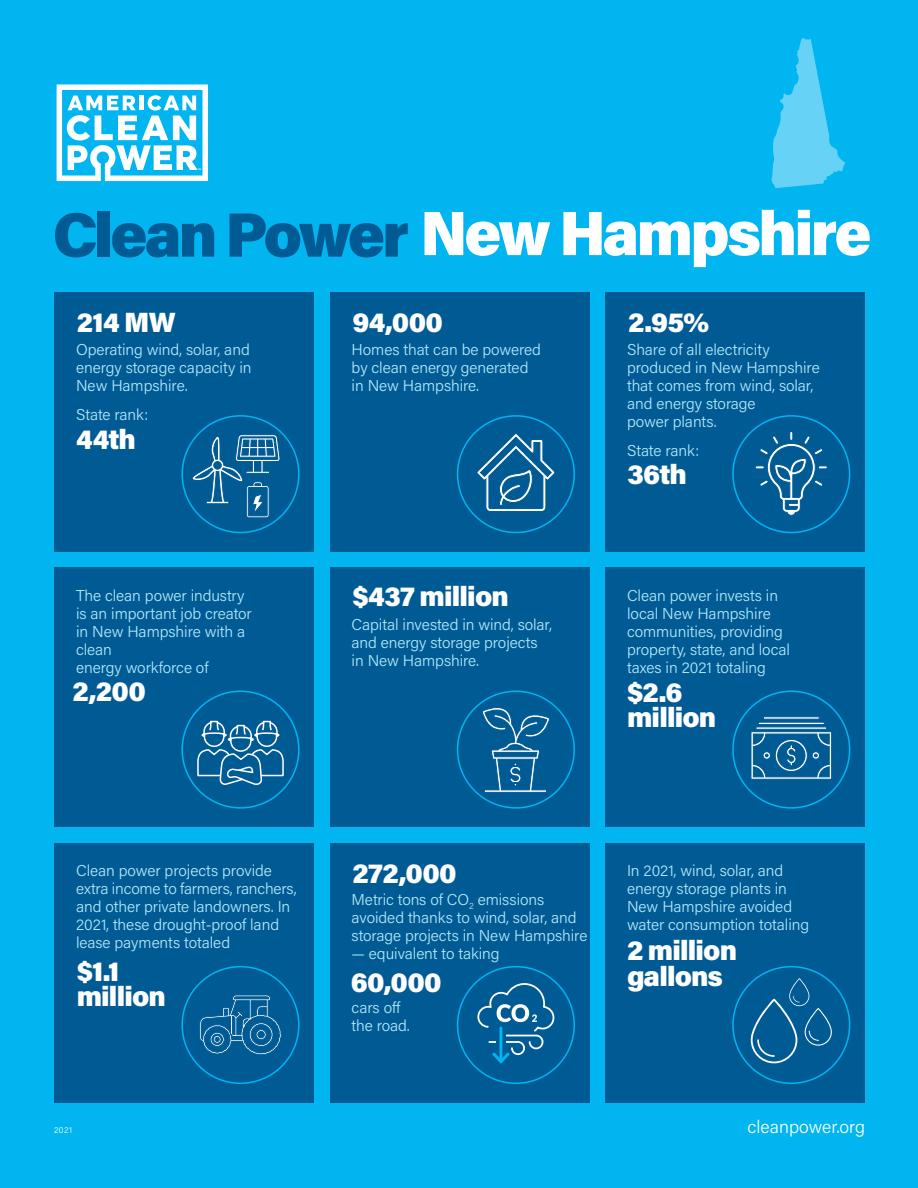
<style>
.page{position:relative;width:918px;height:1188px;background:#00b5f0}
.page>*{position:absolute;margin:0;border:0;box-sizing:border-box;transform-origin:0 0}
.t1{font:900 62.55px "Acumin Pro";letter-spacing:-.05em;color:#fff}
.t2{font:900 27.9px/25.5px "Acumin Pro";letter-spacing:-.03em;color:#fff}
.t3{font:300 18px "Acumin Pro";color:#fff}
.t4{font:300 15.75px/18px "Acumin Pro";letter-spacing:-.005em;color:#b3e9fa}
.t5{font:300 8.25px "Acumin Pro";color:#fff}
.t6{font:700 2.4px "Myriad Pro";color:#fff}
.s1{color:#005b94}
</style>
<div class="page">
<svg style="left:57px;top:84px;width:151px;height:97px"></svg>
<div style="left:55px;top:568px;width:259px;height:259px;background:#005b94"></div>
<div style="left:330px;top:568px;width:260px;height:259px;background:#005b94"></div>
<div style="left:605px;top:568px;width:260px;height:259px;background:#005b94"></div>
<div style="left:55px;top:292px;width:259px;height:260px;background:#005b94"></div>
<div style="left:330px;top:292px;width:260px;height:260px;background:#005b94"></div>
<div style="left:605px;top:292px;width:260px;height:260px;background:#005b94"></div>
<div style="left:55px;top:843px;width:259px;height:260px;background:#005b94"></div>
<div style="left:330px;top:843px;width:260px;height:260px;background:#005b94"></div>
<div style="left:605px;top:843px;width:260px;height:260px;background:#005b94"></div>
<div style="left:181px;top:415px;width:119px;height:118px;border:2px solid #00b5ef;border-radius:50%"></div>
<div style="left:457px;top:415px;width:118px;height:118px;border:2px solid #00b5ef;border-radius:50%"></div>
<div style="left:732px;top:415px;width:118px;height:118px;border:2px solid #00b5ef;border-radius:50%"></div>
<div style="left:181px;top:691px;width:119px;height:118px;border:2px solid #00b5ef;border-radius:50%"></div>
<div style="left:457px;top:691px;width:118px;height:118px;border:2px solid #00b5ef;border-radius:50%"></div>
<div style="left:732px;top:691px;width:118px;height:118px;border:2px solid #00b5ef;border-radius:50%"></div>
<div style="left:181px;top:966px;width:119px;height:118px;border:2px solid #00b5ef;border-radius:50%"></div>
<div style="left:457px;top:966px;width:118px;height:118px;border:2px solid #00b5ef;border-radius:50%"></div>
<div style="left:732px;top:966px;width:118px;height:118px;border:2px solid #00b5ef;border-radius:50%"></div>
<svg style="left:751px;top:978px;width:81px;height:85px"></svg>
<svg style="left:482px;top:707px;width:68px;height:86px"></svg>
<svg style="left:755px;top:432px;width:73px;height:84px"></svg>
<svg style="left:197px;top:720px;width:87px;height:65px"></svg>
<svg style="left:476px;top:433px;width:80px;height:85px"></svg>
<svg style="left:751px;top:716px;width:81px;height:64px"></svg>
<svg style="left:200px;top:995px;width:81px;height:60px"></svg>
<svg style="left:477px;top:982px;width:78px;height:82px"></svg>
<svg style="left:192px;top:432px;width:88px;height:86px"></svg>
<svg style="left:771px;top:38px;width:74px;height:150px"></svg>
<p class="t6" style="left:198px;top:168px;width:5px">TM</p>
<h1 class="t1" style="left:52px;top:189px;width:821px"><span class="s1">Clean Power</span> New Hampshire</h1>
<h2 class="t2" style="left:77px;top:308px;width:101px">214 MW</h2>
<h2 class="t2" style="left:352px;top:308px;width:92px">94,000</h2>
<h2 class="t2" style="left:628px;top:308px;width:83px">2.95%</h2>
<p class="t4" style="left:76px;top:339px;width:177px;text-align:justify">Operating wind, solar, and energy storage capacity in New Hampshire.</p>
<p class="t4" style="left:76px;top:405px;width:74px">State rank:</p>
<h2 class="t2" style="left:76px;top:425px;width:62px">44th</h2>
<p class="t4" style="left:76px;top:586px;width:177px">The clean power industry is an important job creator in New Hampshire with a clean<br>energy workforce of</p>
<h2 class="t2" style="left:72px;top:677px;width:75px">2,200</h2>
<p class="t4" style="left:76px;top:861px;width:222px">Clean power projects provide extra income to farmers, ranchers, and other private landowners. In<br>2021, these drought-proof land lease payments totaled</p>
<h2 class="t2" style="left:77px;top:957px;width:91px">$1.1 million</h2>
<p class="t4" style="left:352px;top:339px;width:191px">Homes that can be powered by clean energy generated in New Hampshire.</p>
<p class="t4" style="left:627px;top:339px;width:194px">Share of all electricity produced in New Hampshire that comes from wind, solar, and energy storage<br>power plants.</p>
<p class="t4" style="left:627px;top:441px;width:74px">State rank:</p>
<h2 class="t2" style="left:352px;top:582px;width:158px">$437 million</h2>
<p class="t4" style="left:352px;top:615px;width:202px">Capital invested in wind, solar, and energy storage projects in New Hampshire.</p>
<h2 class="t2" style="left:627px;top:461px;width:61px">36th</h2>
<p class="t4" style="left:627px;top:586px;width:164px">Clean power invests in local New Hampshire communities, providing property, state, and local taxes in 2021 totaling</p>
<h2 class="t2" style="left:627px;top:678px;width:91px">$2.6 million</h2>
<h2 class="t2" style="left:352px;top:859px;width:106px">272,000</h2>
<p class="t4" style="left:352px;top:890px;width:237px">Metric tons of CO<sub>2</sub> emissions avoided thanks to wind, solar, and storage projects in New Hampshire</p>
<p class="t4" style="left:352px;top:944px;width:150px">— equivalent to taking</p>
<p class="t4" style="left:352px;top:998px;width:60px">cars off the road.</p>
<h2 class="t2" style="left:351px;top:968px;width:92px">60,000</h2>
<p class="t4" style="left:627px;top:861px;width:184px">In 2021, wind, solar, and energy storage plants in<br>New Hampshire avoided water consumption totaling</p>
<h2 class="t2" style="left:627px;top:937px;width:112px">2 million gallons</h2>
<p class="t5" style="left:54px;top:1125px;width:20px">2021</p>
<p class="t3" style="left:748px;top:1115px;width:119px">cleanpower.org</p>
</div>
